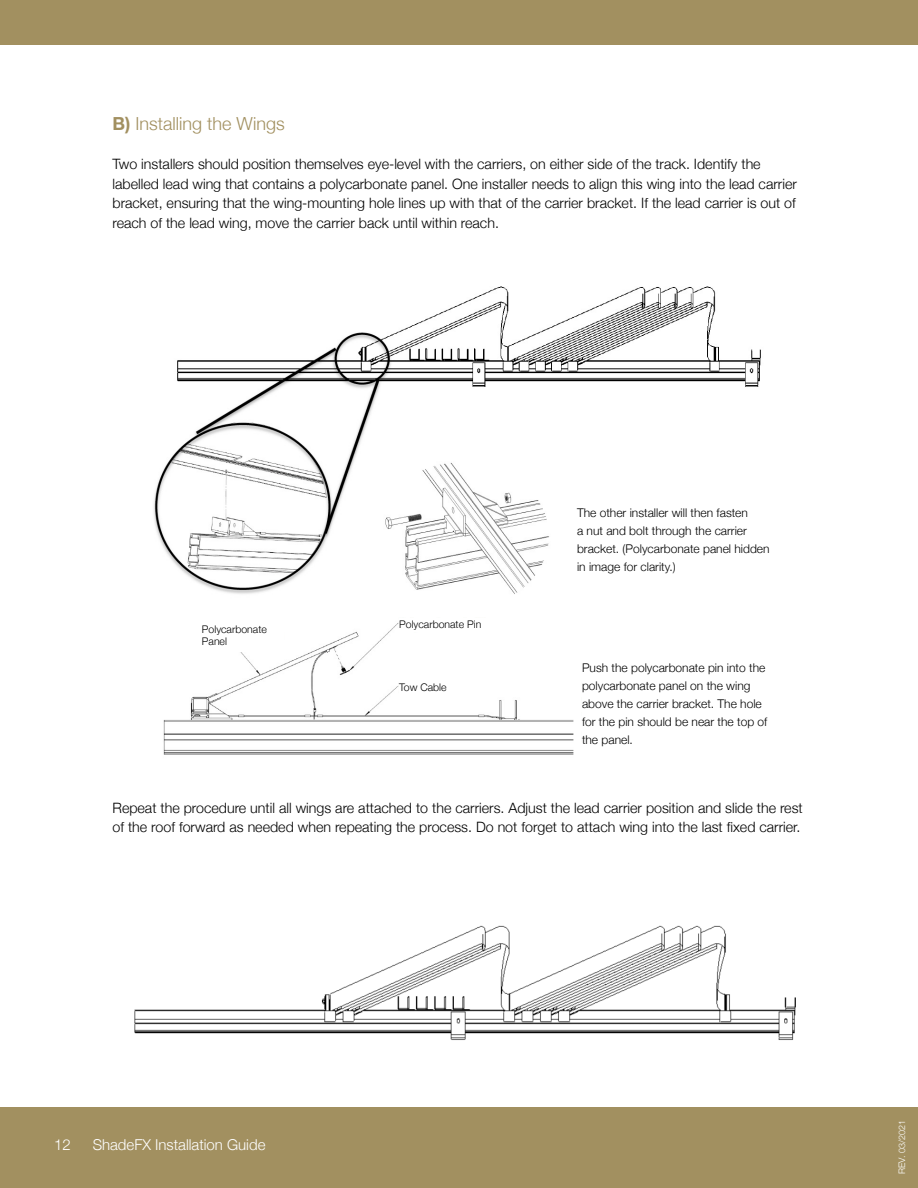
<style>
.page{position:relative;width:918px;height:1188px;background:#fff}
.page>*{position:absolute;margin:0;border:0;box-sizing:border-box;transform-origin:0 0}
.t1{font:300 18px "Helvetica Neue";color:#a29060}
.t2{font:300 15px "Helvetica Neue";color:#fff}
.t3{font:300 14.25px/19.5px "Helvetica Neue";color:#000}
.t4{font:300 12px/18px "Helvetica Neue";color:#000}
.t5{font:300 10.5px/12px "Helvetica Neue";color:#000}
.t6{font:300 9px "Helvetica Neue";color:#fff}
.s1{font-weight:700}
</style>
<div class="page">
<div style="left:0;top:0;width:918px;height:45px;background:#a29060"></div>
<div style="left:0;top:1107px;width:918px;height:81px;background:#a29060"></div>
<img style="left:154px;top:286px;width:607px;height:469px">
<img style="left:134px;top:925px;width:662px;height:115px">
<div style="left:577px;top:505px;width:197px;height:84px;background:#fff"></div>
<div style="left:582px;top:660px;width:197px;height:94px;background:#fff"></div>
<div style="left:399px;top:618px;width:101px;height:13px;background:#fff"></div>
<div style="left:202px;top:623px;width:82px;height:29px;background:#fff"></div>
<div style="left:399px;top:680px;width:101px;height:13px;background:#fff"></div>
<p class="t1" style="left:112px;top:109px;width:174px"><span class="s1">B)</span> Installing the Wings</p>
<p class="t3" style="left:112px;top:153px;width:686px">Two installers should position themselves eye-level with the carriers, on either side of the track. Identify the labelled lead wing that contains a polycarbonate panel. One installer needs to align this wing into the lead carrier bracket, ensuring that the wing-mounting hole lines up with that of the carrier bracket. If the lead carrier is out of reach of the lead wing, move the carrier back until within reach.</p>
<p class="t5" style="left:202px;top:622px;width:66px">Polycarbonate<br>Panel</p>
<p class="t5" style="left:399px;top:618px;width:84px">Polycarbonate Pin</p>
<p class="t5" style="left:399px;top:680px;width:49px">Tow Cable</p>
<p class="t4" style="left:577px;top:503px;width:194px">The other installer will then fasten<br>a nut and bolt through the carrier bracket. (Polycarbonate panel hidden in image for clarity.)</p>
<p class="t4" style="left:582px;top:658px;width:187px">Push the polycarbonate pin into the polycarbonate panel on the wing above the carrier bracket. The hole for the pin should be near the top of the panel.</p>
<p class="t3" style="left:112px;top:797px;width:692px">Repeat the procedure until all wings are attached to the carriers. Adjust the lead carrier position and slide the rest of the roof forward as needed when repeating the process. Do not forget to attach wing into the last fixed carrier.</p>
<p class="t2" style="left:54px;top:1133px;width:18px">12</p>
<p class="t2" style="left:93px;top:1133px;width:174px">ShadeFX Installation Guide</p>
<p class="t6" style="left:895px;top:1174px;width:55px;rotate:-90deg">REV. 03/2021</p>
</div>
